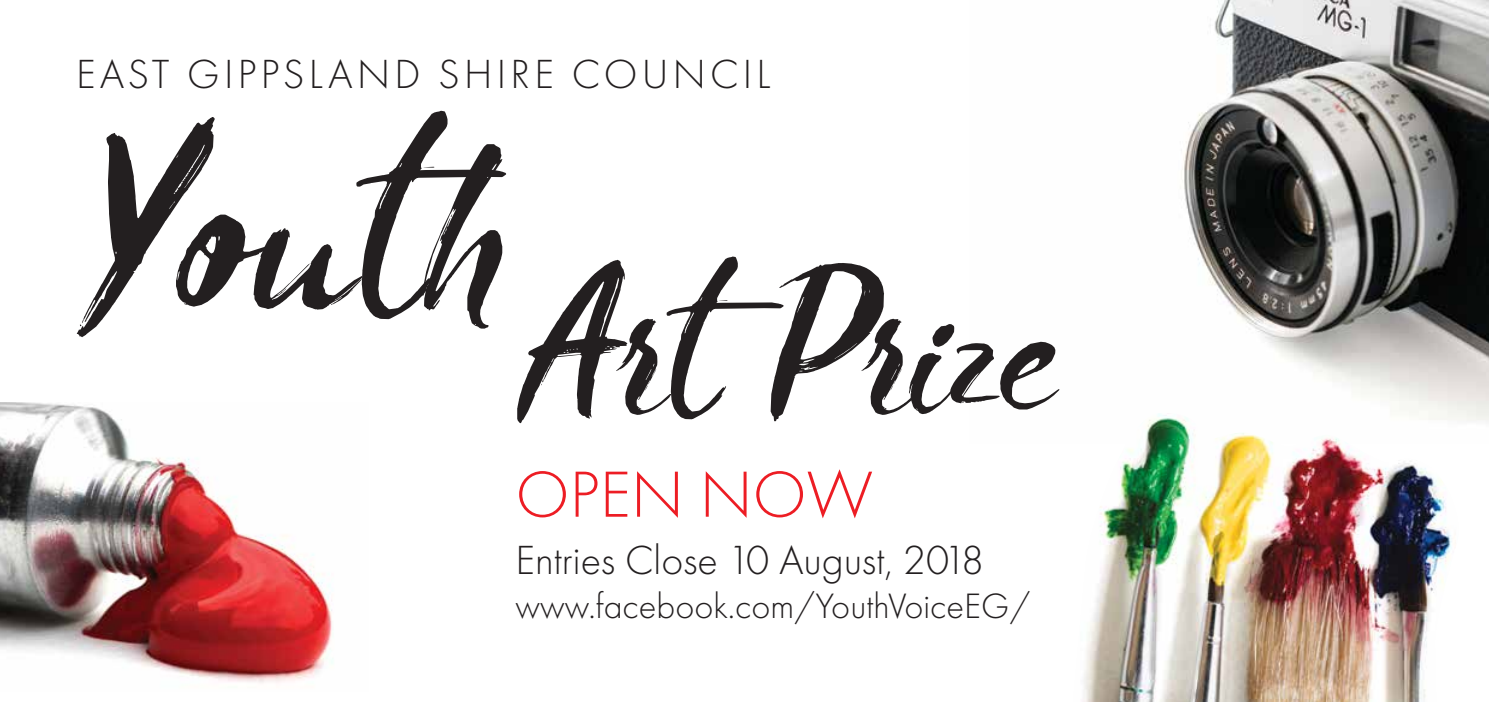
<style>
.page{position:relative;width:1489px;height:702px;background:#fff}
.page>*{position:absolute;margin:0;border:0;box-sizing:border-box;transform-origin:0 0}
.t1{font:215.25px "Blooms";color:#231f20}
.t2{font:168.25px "Blooms";color:#231f20}
.t3{font:300 67.5px "Futura PT";color:#ed1d24}
.t4{font:300 42.25px "Futura PT";color:#231f20}
.t5{font:300 42.25px "Futura PT";letter-spacing:.1em;color:#231f20}
.t6{font:300 36.5px "Futura PT";color:#231f20}
</style>
<div class="page">
<img style="left:0;top:403px;width:333px;height:280px">
<img style="left:1182px;top:0;width:306px;height:422px">
<img style="left:1082px;top:413px;width:378px;height:289px">
<p class="t5" style="left:76px;top:50px;width:696px">EAST GIPPSLAND SHIRE COUNCIL</p>
<h1 class="t1" style="left:71px;top:71px;width:436px">Youth</h1>
<h2 class="t2" style="left:519px;top:225px;width:537px">Art Prize</h2>
<h3 class="t3" style="left:515px;top:456px;width:359px">OPEN NOW</h3>
<p class="t4" style="left:515px;top:536px;width:470px">Entries Close 10 August, 2018</p>
<p class="t6" style="left:515px;top:585px;width:516px">www.facebook.com/YouthVoiceEG/</p>
</div>
